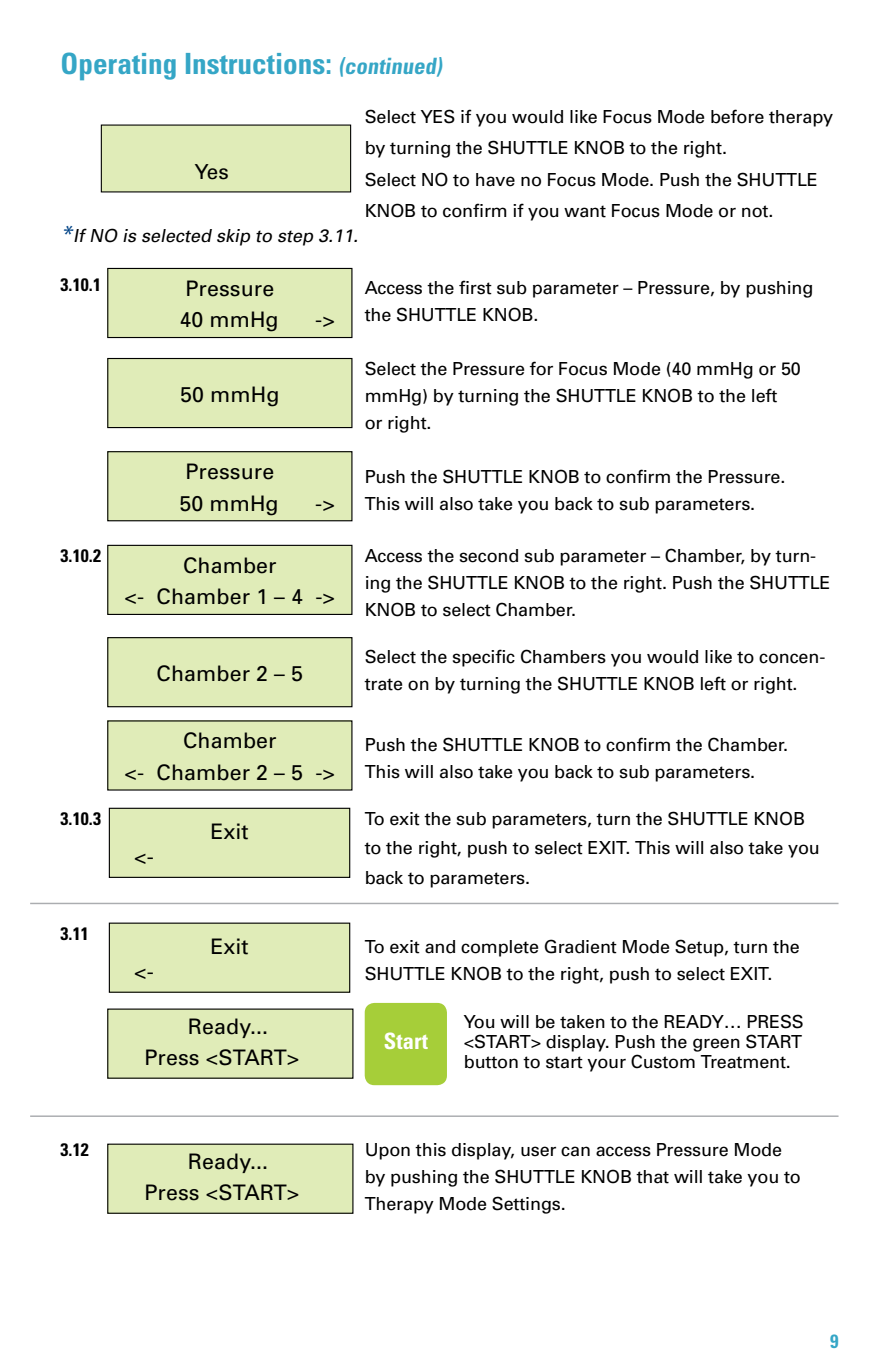
<style>
.page{position:relative;width:893px;height:1372px;background:#fff}
.page>*{position:absolute;margin:0;border:0;box-sizing:border-box;transform-origin:0 0}
.t1{font:700 condensed 29.25px "Univers";color:#35a6c6}
.t2{font:700 condensed 22.5px "Univers";letter-spacing:.005em;color:#fff}
.t3{font:21.38px/31.5px "Univers";letter-spacing:.005em;color:#000;text-align:center}
.t4{font:20.7px "Univers";color:#000}
.t5{font:700 condensed 19.12px "Univers";color:#35a6c6}
.t6{font:18px/27px "Univers";letter-spacing:-.01em;color:#000}
.t7{font:italic 18px "Univers";color:#000}
.t8{font:700 condensed 18px "Univers";letter-spacing:.005em;color:#000}
.s1{font-size:22.5px}
.s2{font-size:22.5px;color:#014386}
</style>
<div class="page">
<div style="left:101px;top:125px;width:250px;height:67px;background:#e0ecb8"></div>
<div style="left:108px;top:268px;width:244px;height:69px;background:#e0ecb8"></div>
<div style="left:107px;top:268px;width:245px;height:70px;border:1px solid #000"></div>
<div style="left:108px;top:545px;width:244px;height:69px;background:#e0ecb8"></div>
<div style="left:107px;top:544px;width:245px;height:71px;border:1px solid #000"></div>
<div style="left:108px;top:637px;width:244px;height:69px;background:#e0ecb8"></div>
<div style="left:107px;top:637px;width:245px;height:70px;border:1px solid #000"></div>
<div style="left:108px;top:721px;width:244px;height:69px;background:#e0ecb8"></div>
<div style="left:108px;top:358px;width:244px;height:69px;background:#e0ecb8"></div>
<div style="left:107px;top:358px;width:245px;height:70px;border:1px solid #000"></div>
<hr style="left:30px;top:902px;width:808px;height:2px;background:#abadb0">
<hr style="left:30px;top:1115px;width:808px;height:1px;background:#abadb0">
<div style="left:365px;top:1002px;width:82px;height:83px;background:#a6ce39;border-radius:10px"></div>
<div style="left:108px;top:1009px;width:245px;height:69px;background:#e0ecb8"></div>
<div style="left:108px;top:1144px;width:245px;height:69px;background:#e0ecb8"></div>
<div style="left:109px;top:923px;width:241px;height:69px;background:#e0ecb8"></div>
<div style="left:109px;top:808px;width:241px;height:69px;background:#e0ecb8"></div>
<div style="left:109px;top:807px;width:241px;height:70px;border:1px solid #000"></div>
<div style="left:108px;top:451px;width:244px;height:69px;background:#e0ecb8"></div>
<div style="left:107px;top:451px;width:245px;height:70px;border:1px solid #000"></div>
<h1 class="t1" style="left:61px;top:46px;width:387px">Operating Instructions: <span class="s1">(continued)</span></h1>
<p class="t4" style="left:195px;top:159px;width:35px">Yes</p>
<p class="t6" style="left:365px;top:100px;width:470px;line-height:31.5px">Select YES if you would like Focus Mode before therapy by turning the SHUTTLE KNOB to the right.<br>Select No to have no Focus Mode. Push the SHUTTLE KNOB to confirm if you want Focus Mode or not.</p>
<p class="t7" style="left:61px;top:224px;width:303px"><span class="s2">*</span>If NO is selected skip to step 3.11.</p>
<p class="t8" style="left:61px;top:274px;width:42px">3.10.1</p>
<p class="t3" style="left:179px;top:272px;width:101px;text-align:left">Pressure<br>40 mmHg</p>
<p class="t6" style="left:365px;top:273px;width:450px">Access the first sub parameter – Pressure, by pushing the SHUTTLE KNOB.</p>
<p class="t3" style="left:315px;top:304px;width:21px">-&gt;</p>
<p class="t8" style="left:61px;top:544px;width:42px">3.10.2</p>
<p class="t8" style="left:61px;top:807px;width:42px">3.10.3</p>
<p class="t3" style="left:180px;top:378px;width:101px">50 mmHg</p>
<p class="t3" style="left:179px;top:455px;width:101px;text-align:left">Pressure<br>50 mmHg</p>
<p class="t3" style="left:315px;top:487px;width:21px">-&gt;</p>
<p class="t3" style="left:125px;top:549px;width:212px">Chamber<br>&lt;- Chamber 1 – 4 -&gt;</p>
<p class="t3" style="left:157px;top:657px;width:148px">Chamber 2 – 5</p>
<p class="t3" style="left:125px;top:724px;width:212px">Chamber<br>&lt;- Chamber 2 – 5 -&gt;</p>
<p class="t3" style="left:134px;top:840px;width:21px">&lt;-</p>
<p class="t3" style="left:210px;top:815px;width:40px">Exit</p>
<p class="t8" style="left:61px;top:922px;width:30px">3.11</p>
<p class="t3" style="left:134px;top:954px;width:21px">&lt;-</p>
<p class="t3" style="left:210px;top:930px;width:40px">Exit</p>
<p class="t3" style="left:144px;top:1009px;width:156px">Ready...<br>Press &lt;START&gt;</p>
<p class="t8" style="left:61px;top:1138px;width:30px">3.12</p>
<p class="t3" style="left:144px;top:1144px;width:156px">Ready...<br>Press &lt;START&gt;</p>
<p class="t6" style="left:365px;top:354px;width:438px">Select the Pressure for Focus Mode (40 mmHg or 50 mmHg) by turning the SHUTTLE KNOB to the left<br>or right.</p>
<p class="t6" style="left:365px;top:462px;width:422px">Push the SHUTTLE KNOB to confirm the Pressure.<br>This will also take you back to sub parameters.</p>
<p class="t6" style="left:365px;top:541px;width:467px">Access the second sub parameter – Chamber, by turn&shy;ing the SHUTTLE KNOB to the right. Push the SHUTTLE<br>KNOB to select Chamber.</p>
<p class="t6" style="left:365px;top:642px;width:462px">Select the specific Chambers you would like to concen&shy;trate on by turning the SHUTTLE KNOB left or right.</p>
<p class="t6" style="left:365px;top:730px;width:425px">Push the SHUTTLE KNOB to confirm the Chamber.<br>This will also take you back to sub parameters.</p>
<p class="t6" style="left:365px;top:803px;width:457px;line-height:29.2px">To exit the sub parameters, turn the SHUTTLE KNOB to the right, push to select Exit. This will also take you back to parameters.</p>
<p class="t6" style="left:365px;top:933px;width:437px">To exit and complete Gradient Mode Setup, turn the<br>SHUTTLE KNOB to the right, push to select Exit.</p>
<p class="t6" style="left:464px;top:1007px;width:225px">You will be taken to the Ready</p>
<p class="t6" style="left:464px;top:1010px;width:340px;line-height:20.2px;text-indent:260px">… Press &lt;START&gt; display. Push the green START button to start your Custom Treatment.</p>
<p class="t2" style="left:384px;top:1027px;width:46px">Start</p>
<p class="t6" style="left:365px;top:1135px;width:438px">Upon this display, user can access Pressure Mode by pushing the SHUTTLE KNOB that will take you to<br>Therapy Mode Settings.</p>
<p class="t5" style="left:830px;top:1328px;width:10px">9</p>
</div>
